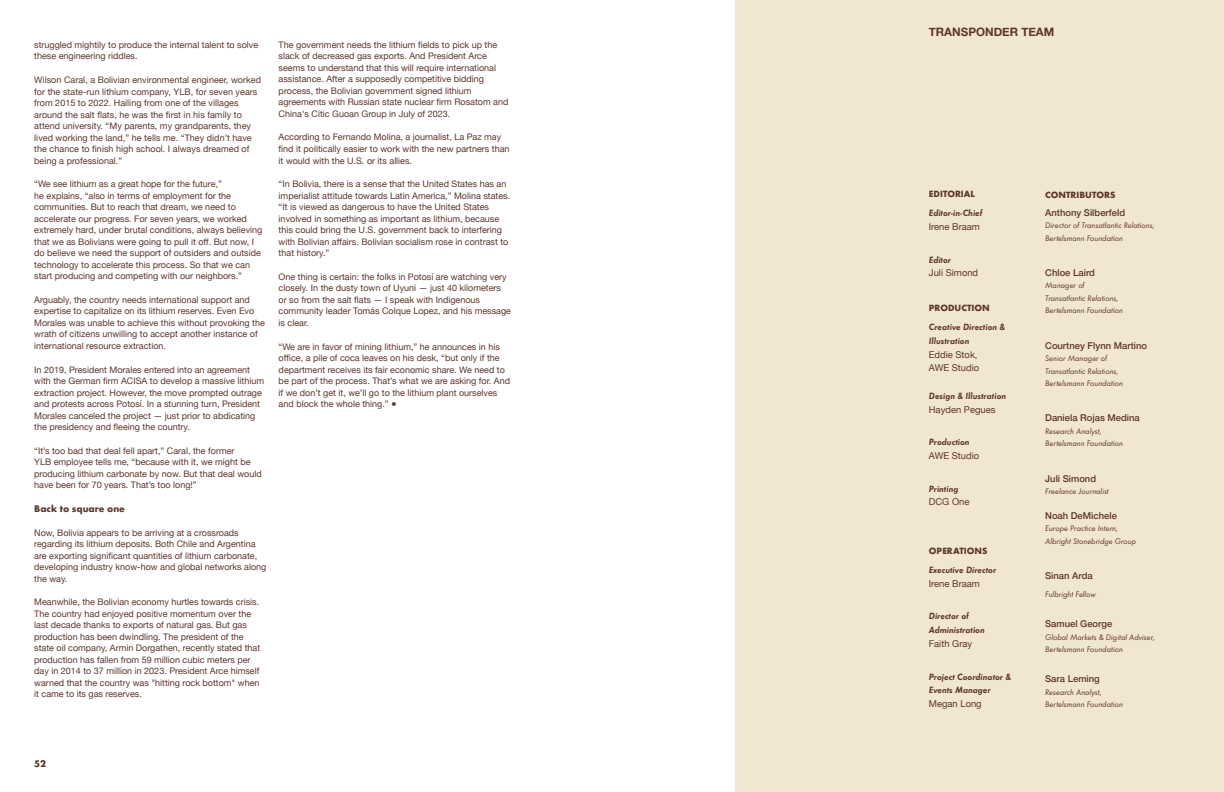
<style>
.page{position:relative;width:1224px;height:792px;background:#fff}
.page>*{position:absolute;margin:0;border:0;box-sizing:border-box;transform-origin:0 0}
.t1{font:700 11.6px "Helvetica Neue";color:#5d352b}
.t2{font:700 10px "Futura";color:#5d352b}
.t3{font:9.4px/13.7px "Futura Dem Obl";color:#5d352b}
.t4{font:500 9.4px "Helvetica Neue";color:#5d352b}
.t5{font:9.4px/13.7px "Helvetica Neue";color:#5d352b}
.t6{font:700 9.4px "Futura";color:#5d352b}
.t7{font:9px/11.5px "Helvetica Neue";color:#5d352b}
.t8{font:8.4px/12.4px "Futura Boo Obl";color:#5d352b}
</style>
<div class="page">
<div style="left:736px;top:0;width:488px;height:792px;background:#f1e6d0"></div>
<p class="t7" style="left:34px;top:39px;width:226px">struggled mightily to produce the internal talent to solve these engineering riddles.</p>
<p class="t7" style="left:34px;top:75px;width:228px">Wilson Caral, a Bolivian environmental engineer, worked for the state-run lithium company, YLB, for seven years from 2015 to 2022. Hailing from one of the villages around the salt flats, he was the first in his family to attend university. “My parents, my grandparents, they lived working the land,” he tells me. “They didn’t have the chance to finish high school. I always dreamed of being a professional.”</p>
<p class="t7" style="left:34px;top:179px;width:230px">“We see lithium as a great hope for the future,”<br>he explains, “also in terms of employment for the communities. But to reach that dream, we need to accelerate our progress. For seven years, we worked extremely hard, under brutal conditions, always believing that we as Bolivians were going to pull it off. But now, I do believe we need the support of outsiders and outside technology to accelerate this process. So that we can start producing and competing with our neighbors.”</p>
<p class="t7" style="left:34px;top:295px;width:232px">Arguably, the country needs international support and expertise to capitalize on its lithium reserves. Even Evo Morales was unable to achieve this without provoking the wrath of citizens unwilling to accept another instance of international resource extraction.</p>
<p class="t7" style="left:34px;top:364px;width:231px">In 2019, President Morales entered into an agreement with the German firm ACISA to develop a massive lithium extraction project. However, the move prompted outrage and protests across Potosí. In a stunning turn, President Morales canceled the project — just prior to abdicating the presidency and fleeing the country.</p>
<p class="t7" style="left:34px;top:445px;width:229px">“It’s too bad that deal fell apart,” Caral, the former<br>YLB employee tells me, “because with it, we might be producing lithium carbonate by now. But that deal would have been for 70 years. That’s too long!”</p>
<p class="t2" style="left:34px;top:501px;width:92px">Back to square one</p>
<p class="t7" style="left:34px;top:527px;width:234px">Now, Bolivia appears to be arriving at a crossroads regarding its lithium deposits. Both Chile and Argentina are exporting significant quantities of lithium carbonate, developing industry know-how and global networks along the way.</p>
<p class="t7" style="left:34px;top:597px;width:227px">Meanwhile, the Bolivian economy hurtles towards crisis.<br>The country had enjoyed positive momentum over the last decade thanks to exports of natural gas. But gas production has been dwindling. The president of the state oil company, Armin Dorgathen, recently stated that production has fallen from 59 million cubic meters per day in 2014 to 37 million in 2023. President Arce himself warned that the country was "hitting rock bottom" when it came to its gas reserves.</p>
<p class="t7" style="left:279px;top:39px;width:231px">The government needs the lithium fields to pick up the slack of decreased gas exports. And President Arce seems to understand that this will require international assistance. After a supposedly competitive bidding process, the Bolivian government signed lithium agreements with Russian state nuclear firm Rosatom and China's Citic Guoan Group in July of 2023.</p>
<p class="t7" style="left:279px;top:132px;width:233px">According to Fernando Molina, a journalist, La Paz may find it politically easier to work with the new partners than it would with the U.S. or its allies.</p>
<p class="t7" style="left:279px;top:179px;width:233px">“In Bolivia, there is a sense that the United States has an imperialist attitude towards Latin America,” Molina states. “It is viewed as dangerous to have the United States involved in something as important as lithium, because this could bring the U.S. government back to interfering with Bolivian affairs. Bolivian socialism rose in contrast to that history.”</p>
<p class="t7" style="left:279px;top:271px;width:234px">One thing is certain: the folks in Potosí are watching very closely. In the dusty town of Uyuni — just 40 kilometers or so from the salt flats — I speak with Indigenous community leader Tomás Colque Lopez, and his message is clear.</p>
<p class="t7" style="left:279px;top:341px;width:233px">“We are in favor of mining lithium,” he announces in his office, a pile of coca leaves on his desk, “but only if the department receives its fair economic share. We need to be part of the process. That’s what we are asking for. And if we don’t get it, we’ll go to the lithium plant ourselves and block the whole thing.” ●</p>
<p class="t2" style="left:34px;top:756px;width:13px">52</p>
<p class="t1" style="left:929px;top:23px;width:127px">TRANSPONDER TEAM</p>
<p class="t6" style="left:929px;top:187px;width:48px">EDITORIAL</p>
<p class="t3" style="left:929px;top:206px;width:55px">Editor-in-Chief</p>
<p class="t5" style="left:929px;top:220px;width:53px">Irene Braam</p>
<p class="t3" style="left:929px;top:252px;width:24px">Editor</p>
<p class="t5" style="left:929px;top:267px;width:51px">Juli Simond</p>
<p class="t6" style="left:929px;top:301px;width:62px">PRODUCTION</p>
<p class="t3" style="left:929px;top:320px;width:78px">Creative Direction &amp;<br>Illustration</p>
<p class="t5" style="left:929px;top:348px;width:52px">Eddie Stok,<br>AWE Studio</p>
<p class="t3" style="left:929px;top:388px;width:79px">Design &amp; Illustration</p>
<p class="t5" style="left:929px;top:403px;width:68px">Hayden Pegues</p>
<p class="t3" style="left:929px;top:435px;width:42px">Production</p>
<p class="t5" style="left:929px;top:449px;width:52px">AWE Studio</p>
<p class="t3" style="left:929px;top:481px;width:31px">Printing</p>
<p class="t5" style="left:929px;top:496px;width:42px">DCG One</p>
<p class="t6" style="left:929px;top:544px;width:60px">OPERATIONS</p>
<p class="t3" style="left:929px;top:562px;width:69px">Executive Director</p>
<p class="t5" style="left:929px;top:577px;width:53px">Irene Braam</p>
<p class="t3" style="left:929px;top:609px;width:57px">Director of<br>Administration</p>
<p class="t5" style="left:929px;top:637px;width:45px">Faith Gray</p>
<p class="t3" style="left:929px;top:669px;width:84px">Project Coordinator &amp;<br>Events Manager</p>
<p class="t5" style="left:929px;top:697px;width:54px">Megan Long</p>
<p class="t6" style="left:1045px;top:188px;width:72px">CONTRIBUTORS</p>
<p class="t4" style="left:1045px;top:205px;width:81px">Anthony Silberfeld</p>
<p class="t8" style="left:1045px;top:219px;width:111px">Director of Transatlantic Relations,<br>Bertelsmann Foundation</p>
<p class="t4" style="left:1045px;top:265px;width:51px">Chloe Laird</p>
<p class="t8" style="left:1045px;top:279px;width:79px">Manager of<br>Transatlantic Relations,<br>Bertelsmann Foundation</p>
<p class="t4" style="left:1045px;top:338px;width:103px">Courtney Flynn Martino</p>
<p class="t8" style="left:1045px;top:352px;width:79px">Senior Manager of<br>Transatlantic Relations,<br>Bertelsmann Foundation</p>
<p class="t4" style="left:1045px;top:410px;width:96px">Daniela Rojas Medina</p>
<p class="t8" style="left:1045px;top:424px;width:79px">Research Analyst,<br>Bertelsmann Foundation</p>
<p class="t4" style="left:1045px;top:471px;width:52px">Juli Simond</p>
<p class="t8" style="left:1045px;top:485px;width:65px">Freelance Journalist</p>
<p class="t4" style="left:1045px;top:508px;width:73px">Noah DeMichele</p>
<p class="t8" style="left:1045px;top:522px;width:93px">Europe Practice Intern,<br>Albright Stonebridge Group</p>
<p class="t4" style="left:1045px;top:568px;width:49px">Sinan Arda</p>
<p class="t8" style="left:1045px;top:588px;width:52px">Fulbright Fellow</p>
<p class="t4" style="left:1045px;top:616px;width:69px">Samuel George</p>
<p class="t8" style="left:1045px;top:630px;width:111px">Global Markets &amp; Digital Adviser,<br>Bertelsmann Foundation</p>
<p class="t4" style="left:1045px;top:671px;width:56px">Sara Leming</p>
<p class="t8" style="left:1045px;top:685px;width:79px">Research Analyst,<br>Bertelsmann Foundation</p>
</div>
